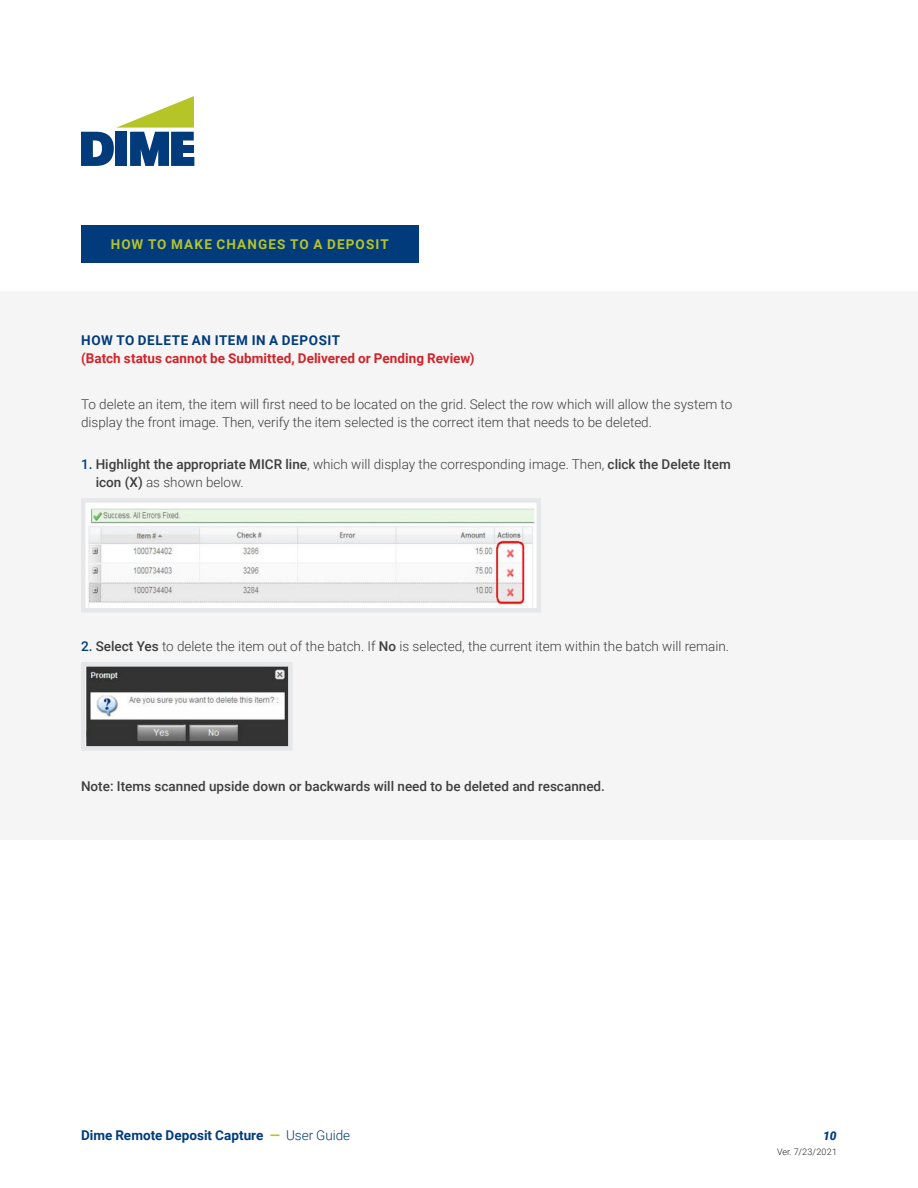
<style>
.page{position:relative;width:918px;height:1188px;background:#fff}
.page>*{position:absolute;margin:0;border:0;box-sizing:border-box;transform-origin:0 0}
.t1{font:300 13.5px/18px "Roboto";color:#3e3e3f}
.t2{font:500 13.5px "Roboto";color:#3e3e3f}
.t3{font:700 13.5px "Roboto";color:#d1232a}
.t4{font:700 13.5px "Roboto";letter-spacing:.01em;color:#013b7c}
.t5{font:700 13.5px "Roboto";letter-spacing:.04em;color:#013b7c}
.t6{font:700 13.5px "Roboto";letter-spacing:.085em;color:#b5c527}
.t7{font:italic 900 12px "Roboto";color:#013b7c}
.t8{font:300 9px "Roboto";letter-spacing:.015em;color:#231f20}
.s1{font-weight:500;color:#013b7c}
.s2{font-weight:500}
.s3{color:#b5c527}
.s4{font-weight:300}
</style>
<div class="page">
<svg style="left:81px;top:96px;width:113px;height:70px"></svg>
<div style="left:0;top:292px;width:918px;height:548px;background:#f5f5f6"></div>
<div style="left:81px;top:225px;width:338px;height:38px;background:#013b7c"></div>
<img style="left:89px;top:508px;width:445px;height:97px">
<div style="left:81px;top:498px;width:460px;height:115px;border:5px solid #e6e7e9"></div>
<img style="left:87px;top:668px;width:200px;height:77px">
<div style="left:81px;top:662px;width:212px;height:89px;border:5px solid #e6e7e9"></div>
<p class="t6" style="left:111px;top:238px;width:279px">HOW TO MAKE CHANGES TO A DEPOSIT</p>
<p class="t5" style="left:81px;top:334px;width:261px">HOW TO DELETE AN ITEM IN A DEPOSIT</p>
<p class="t3" style="left:81px;top:352px;width:395px">(Batch status cannot be Submitted, Delivered or Pending Review)</p>
<p class="t1" style="left:81px;top:395px;width:653px">To delete an item, the item will first need to be located on the grid. Select the row which will allow the system to display the front image. Then, verify the item selected is the correct item that needs to be deleted.</p>
<p class="t1" style="left:96px;top:456px;width:637px;text-indent:-15px"><span class="s1">1.</span> <span class="s2">Highlight the appropriate MICR line</span>, which will display the corresponding image. Then, <span class="s2">click the Delete Item icon (X)</span> as shown below.</p>
<p class="t1" style="left:81px;top:638px;width:650px"><span class="s1">2.</span> <span class="s2">Select Yes</span> to delete the item out of the batch. If <span class="s2">No</span> is selected, the current item within the batch will remain.</p>
<p class="t2" style="left:81px;top:780px;width:525px">Note: Items scanned upside down or backwards will need to be deleted and rescanned.</p>
<p class="t4" style="left:81px;top:1130px;width:271px">Dime Remote Deposit Capture <span class="s3">—</span> <span class="s4">User Guide</span></p>
<p class="t7" style="left:823px;top:1129px;width:15px">10</p>
<p class="t8" style="left:777px;top:1146px;width:61px">Ver. 7/23/2021</p>
</div>
